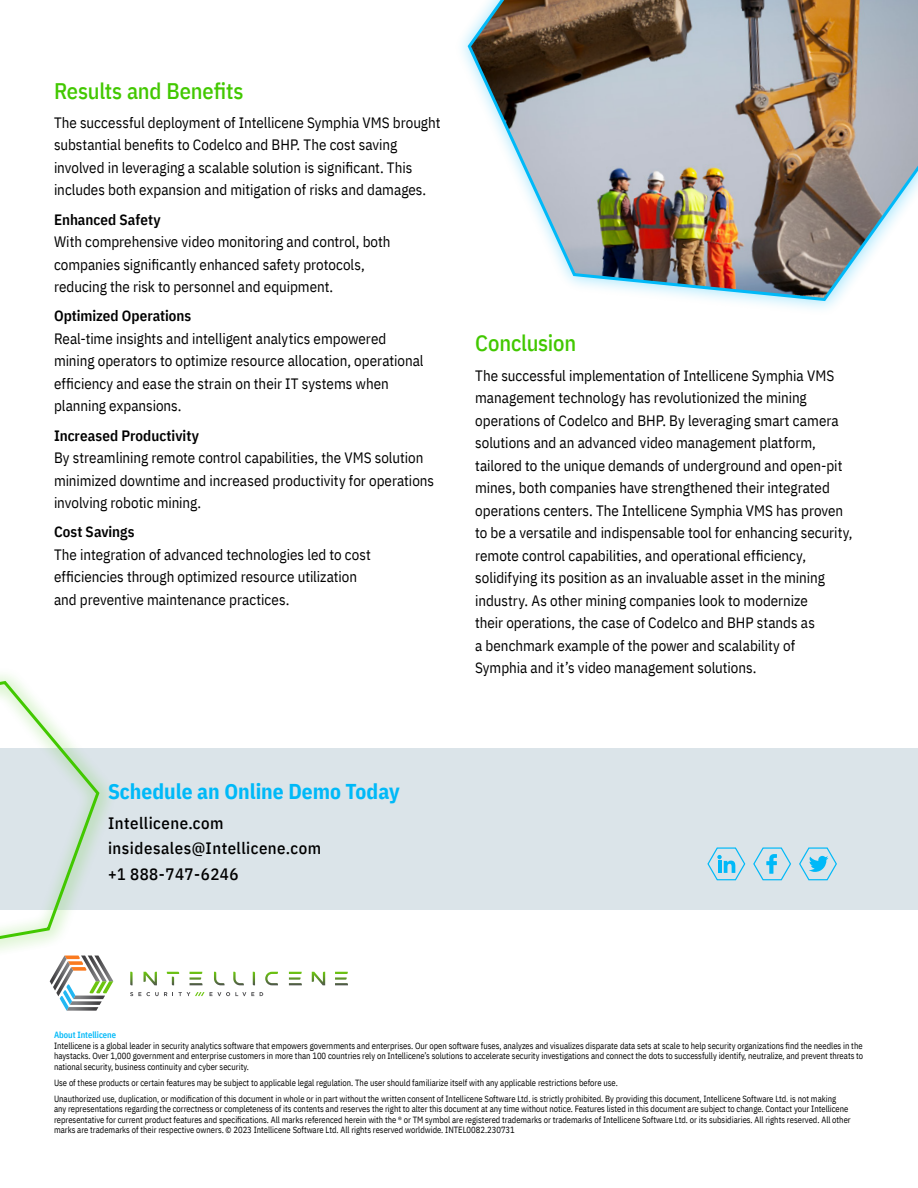
<style>
.page{position:relative;width:918px;height:1188px;background:#fff}
.page>*{position:absolute;margin:0;border:0;box-sizing:border-box;transform-origin:0 0}
.t1{font:500 22.5px "IBM Plex Sans Cond";letter-spacing:-.01em;color:#42c800}
.Subhead{font:700 21.45px "IBM Plex Sans Cond";color:#00b9f8}
.t2{font:500 16.5px/25.5px "IBM Plex Sans Cond";letter-spacing:.03em;color:#000}
.t3{font:15px/22.5px "IBM Plex Sans Cond";color:#000}
.t4{font:9px/10.5px "IBM Plex Sans Cond";color:#000;text-align:justify;scale:.95 1}
.t5{font:600 9px "IBM Plex Sans Cond";color:#00b9f8;scale:.95 1}
.s1{font-weight:600}
</style>
<div class="page">
<div style="left:0;top:748px;width:918px;height:162px;background:#dbe4e9"></div>
<svg style="left:753px;top:847px;width:38px;height:34px"></svg>
<svg style="left:799px;top:847px;width:38px;height:34px"></svg>
<svg style="left:707px;top:847px;width:39px;height:34px"></svg>
<svg style="left:130px;top:972px;width:218px;height:13px"></svg>
<svg style="left:130px;top:992px;width:37px;height:4px"></svg>
<svg style="left:178px;top:992px;width:76px;height:4px"></svg>
<svg style="left:0;top:679px;width:113px;height:332px"></svg>
<img style="left:466px;top:0;width:452px;height:304px">
<p class="t1" style="left:54px;top:73px;width:191px">Results and Benefits</p>
<p class="t3" style="left:54px;top:110px;width:388px">The successful deployment of Intellicene Symphia VMS brought substantial benefits to Codelco and BHP. The cost saving involved in leveraging a scalable solution is significant. This includes both expansion and mitigation of risks and damages.</p>
<p class="t3" style="left:54px;top:207px;width:338px"><span class="s1">Enhanced Safety<br></span>With comprehensive video monitoring and control, both companies significantly enhanced safety protocols, reducing the risk to personnel and equipment.</p>
<p class="t3" style="left:54px;top:303px;width:371px"><span class="s1">Optimized Operations<br></span>Real-time insights and intelligent analytics empowered mining operators to optimize resource allocation, operational efficiency and ease the strain on their IT systems when planning expansions.</p>
<p class="t3" style="left:54px;top:423px;width:382px"><span class="s1">Increased Productivity<br></span>By streamlining remote control capabilities, the VMS solution minimized downtime and increased productivity for operations involving robotic mining.</p>
<p class="t3" style="left:54px;top:519px;width:318px"><span class="s1">Cost Savings<br></span>The integration of advanced technologies led to cost efficiencies through optimized resource utilization and preventive maintenance practices.</p>
<p class="t1" style="left:475px;top:326px;width:103px">Conclusion</p>
<p class="t3" style="left:475px;top:363px;width:379px">The successful implementation of Intellicene Symphia VMS management technology has revolutionized the mining operations of Codelco and BHP. By leveraging smart camera solutions and an advanced video management platform, tailored to the unique demands of underground and open-pit mines, both companies have strengthened their integrated operations centers. The Intellicene Symphia VMS has proven to be a versatile and indispensable tool for enhancing security, remote control capabilities, and operational efficiency, solidifying its position as an invaluable asset in the mining industry. As other mining companies look to modernize<br>their operations, the case of Codelco and BHP stands as<br>a benchmark example of the power and scalability of<br>Symphia and it’s video management solutions.</p>
<p class="Subhead" style="left:108px;top:775px;width:293px">Schedule an Online Demo Today</p>
<p class="t2" style="left:108px;top:809px;width:215px">Intellicene.com insidesales@Intellicene.com +1 888-747-6246</p>
<p class="t5" style="left:54px;top:1028px;width:67px">About Intellicene</p>
<p class="t4" style="left:54px;top:1039px;width:853px">Intellicene is a global leader in security analytics software that empowers governments and enterprises. Our open software fuses, analyzes and visualizes disparate data sets at scale to help security organizations find the needles in the haystacks. Over 1,000 government and enterprise customers in more than 100 countries rely on Intellicene’s solutions to accelerate security investigations and connect the dots to successfully identify, neutralize, and prevent threats to national security, business continuity and cyber security.</p>
<p class="t4" style="left:54px;top:1076px;width:595px">Use of these products or certain features may be subject to applicable legal regulation. The user should familiarize itself with any applicable restrictions before use.</p>
<p class="t4" style="left:54px;top:1092px;width:840px;text-align:left">Unauthorized use, duplication, or modification of this document in whole or in part without the written consent of Intellicene Software Ltd. is strictly prohibited. By providing this document, Intellicene Software Ltd. is not making any representations regarding the correctness or completeness of its contents and reserves the right to alter this document at any time without notice. Features listed in this document are subject to change. Contact your Intellicene representative for current product features and specifications. All marks referenced herein with the ® or TM symbol are registered trademarks or trademarks of Intellicene Software Ltd. or its subsidiaries. All rights reserved. All other marks are trademarks of their respective owners. © 2023 Intellicene Software Ltd. All rights reserved worldwide. INTEL0082.230731</p>
</div>
